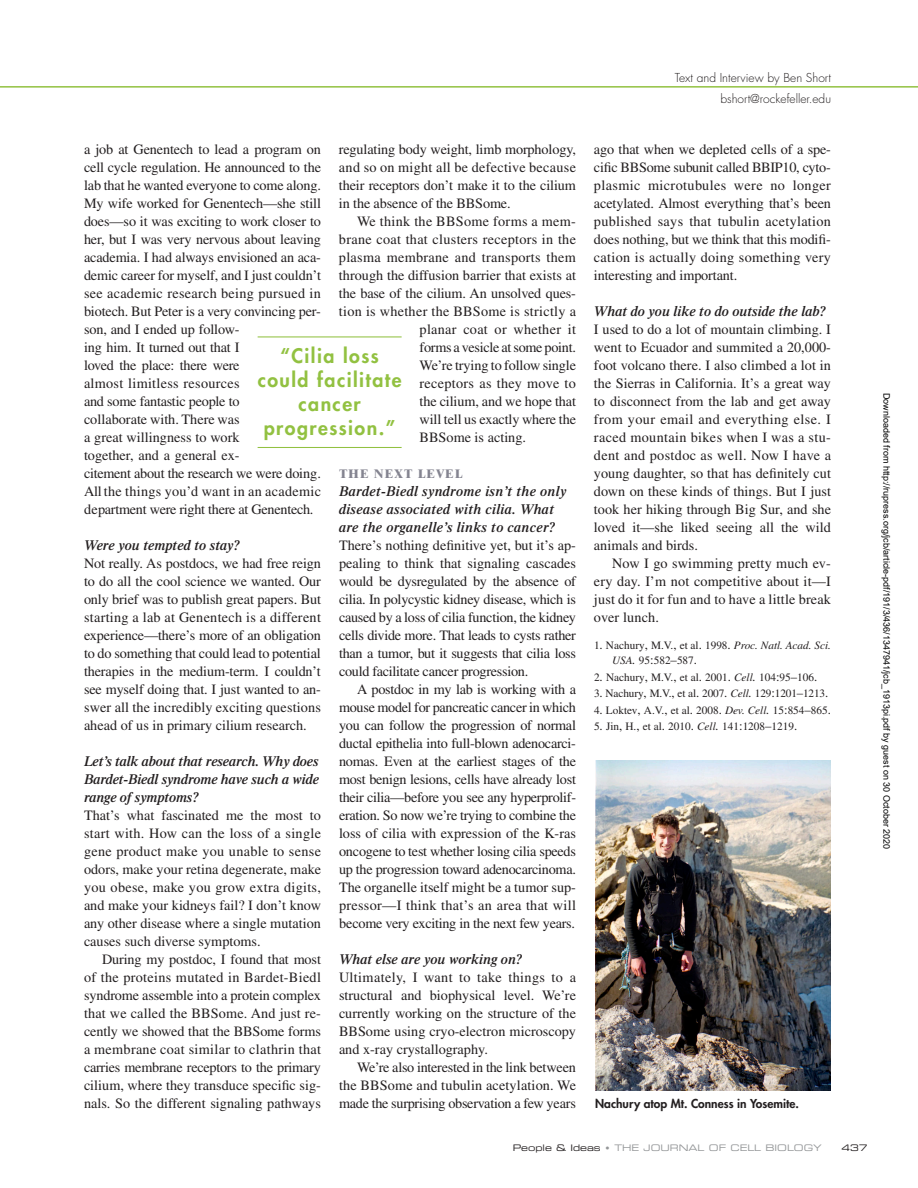
<style>
.page{position:relative;width:918px;height:1188px;background:#fff}
.page>*{position:absolute;margin:0;border:0;box-sizing:border-box;transform-origin:0 0}
.t1{font:800 19.5px/24px "Futura Std";letter-spacing:.075em;color:#92c141;text-align:center}
.t2{font:14.25px/18px "Times LT Std";letter-spacing:-.01em;color:#231f20;text-align:justify}
.t3{font:14.25px "Times LT Std";letter-spacing:.02em;color:#231f20}
.t4{font:italic 600 14.25px/18px "Times LT Std";color:#231f20;text-align:justify}
.t5{font:italic 600 14.25px/18px "Times LT Std";letter-spacing:.02em;color:#231f20}
.t6{font:300 12px/21px "Futura Std";color:#231f20;text-align:right}
.t7{font:800 12px "Futura Std";color:#231f20}
.t8{font:800 12px "Times LT Std";letter-spacing:.1em;color:#848490}
.t9{font:11.25px/15px "Times LT Std";color:#231f20}
.t10{font:9px "Arial";color:#000}
.t11{font:9px "Eurostile LT Std Ex 2";color:#949698}
.t12{font:9px "Eurostile LT Std Ex 2";color:#231f20}
.s1{font-size:12.75px}
.s2{font-style:italic}
.s3{font-style:italic;font-size:12.75px}
.s4{color:#231f20}
.s5{font-size:8.25px}
</style>
<div class="page">
<hr style="left:0;top:86px;width:918px;height:2px;background:#92c141">
<hr style="left:258px;top:336px;width:144px;height:1px;background:#92c141">
<hr style="left:258px;top:447px;width:144px;height:1px;background:#92c141">
<img style="left:595px;top:760px;width:236px;height:330px">
<p class="t6" style="left:675px;top:68px;width:158px">Text and Interview by Ben Short bshort@rockefeller.edu</p>
<p class="t2" style="left:84px;top:142px;width:239px;text-align:left">a job at Genentech to lead a program on cell cycle regulation. He announced to the lab that he wanted everyone to come along.<br>My wife worked for Genentech—she still does—so it was exciting to work closer to her, but I was very nervous about leaving academia. I had always envisioned an aca&shy;demic career for myself, and I just couldn’t see academic research being pursued in biotech. But Peter is a very convincing per&shy;son, and I ended up follow-<br>ing him. It turned out that I<br>loved the place: there were<br>almost limitless resources<br>and some fantastic people to<br>collaborate with. There was<br>a great willingness to work<br>together, and a general ex-<br>citement about the research we were doing.<br>All the things you’d want in an academic department were right there at Genentech.</p>
<p class="t4" style="left:84px;top:538px;width:158px">Were you tempted to stay?</p>
<p class="t2" style="left:84px;top:556px;width:239px">Not really. As postdocs, we had free reign to do all the cool science we wanted. Our only brief was to publish great papers. But starting a lab at Genentech is a different experience—there’s more of an obligation to do something that could lead to potential therapies in the medium-term. I couldn’t see myself doing that. I just wanted to an&shy;swer all the incredibly exciting questions ahead of us in primary cilium research.</p>
<p class="t4" style="left:84px;top:754px;width:236px">Let’s talk about that research. Why does Bardet-Biedl syndrome have such a wide range of symptoms?</p>
<p class="t2" style="left:84px;top:808px;width:239px">That’s what fascinated me the most to start with. How can the loss of a single gene product make you unable to sense odors, make your retina degenerate, make you obese, make you grow extra digits, and make your kidneys fail? I don’t know any other disease where a single mutation causes such diverse symptoms.</p>
<p class="t2" style="left:84px;top:952px;width:239px;text-indent:18px">During my postdoc, I found that most of the proteins mutated in Bardet-Biedl syndrome assemble into a protein complex that we called the BBSome. And just re&shy;cently we showed that the BBSome forms a membrane coat similar to clathrin that carries membrane receptors to the primary cilium, where they transduce specific sig&shy;nals. So the different signaling pathways</p>
<p class="t2" style="left:339px;top:142px;width:239px">regulating body weight, limb morphology, and so on might all be defective because their receptors don’t make it to the cilium in the absence of the BBSome.</p>
<p class="t3" style="left:357px;top:216px;width:221px">We think the BBSome forms a mem-</p>
<p class="t3" style="left:339px;top:234px;width:239px">brane coat that clusters receptors in the</p>
<p class="t3" style="left:339px;top:252px;width:239px">plasma membrane and transports them</p>
<p class="t2" style="left:339px;top:268px;width:239px">through the diffusion barrier that exists at</p>
<p class="t2" style="left:339px;top:286px;width:239px">the base of the cilium. An unsolved ques-</p>
<p class="t3" style="left:339px;top:306px;width:239px">tion is whether the BBSome is strictly a</p>
<p class="t3" style="left:420px;top:324px;width:158px">planar coat or whether it</p>
<p class="t2" style="left:420px;top:340px;width:158px">forms a vesicle at some point.</p>
<p class="t2" style="left:420px;top:358px;width:158px">We’re trying to follow single</p>
<p class="t3" style="left:420px;top:378px;width:158px">receptors as they move to</p>
<p class="t2" style="left:420px;top:394px;width:158px">the cilium, and we hope that</p>
<p class="t2" style="left:420px;top:412px;width:158px">will tell us exactly where the</p>
<p class="t2" style="left:420px;top:430px;width:108px">BBSome is acting.</p>
<p class="t8" style="left:339px;top:470px;width:125px">THE NEXT LEVEL</p>
<p class="t5" style="left:339px;top:484px;width:229px">Bardet-Biedl syndrome isn’t the only disease associated with cilia. What are the organelle’s links to cancer?</p>
<p class="t2" style="left:339px;top:538px;width:239px">There’s nothing definitive yet, but it’s ap&shy;pealing to think that signaling cascades would be dysregulated by the absence of cilia. In polycystic kidney disease, which is caused by a loss of cilia function, the kidney cells divide more. That leads to cysts rather than a tumor, but it suggests that cilia loss could facilitate cancer progression.</p>
<p class="t2" style="left:339px;top:682px;width:239px;text-indent:18px">A postdoc in my lab is working with a mouse model for pancreatic cancer in which you can follow the progression of normal ductal epithelia into full-blown adenocarci&shy;nomas. Even at the earliest stages of the most benign lesions, cells have already lost their cilia—before you see any hyperprolif&shy;eration. So now we’re trying to combine the loss of cilia with expression of the K-ras oncogene to test whether losing cilia speeds up the progression toward adenocarcinoma.<br>The organelle itself might be a tumor sup&shy;pressor—I think that’s an area that will become very exciting in the next few years.</p>
<p class="t4" style="left:339px;top:952px;width:186px">What else are you working on?</p>
<p class="t2" style="left:339px;top:970px;width:239px">Ultimately, I want to take things to a structural and biophysical level. We’re currently working on the structure of the BBSome using cryo-electron microscopy and x-ray crystallography.</p>
<p class="t2" style="left:339px;top:1060px;width:239px;text-indent:18px">We’re also interested in the link between the BBSome and tubulin acetylation. We made the surprising observation a few years</p>
<h1 class="t1" style="left:258px;top:345px;width:145px">“Cilia loss could facilitate cancer progression.”</h1>
<p class="t2" style="left:594px;top:142px;width:239px">ago that when we depleted cells of a spe&shy;cific BBSome subunit called BBIP10, cyto&shy;plasmic microtubules were no longer acetylated. Almost everything that’s been published says that tubulin acetylation does nothing, but we think that this modifi&shy;cation is actually doing something very interesting and important.</p>
<p class="t4" style="left:594px;top:304px;width:234px">What do you like to do outside the lab?</p>
<p class="t2" style="left:594px;top:322px;width:239px">I used to do a lot of mountain climbing. I went to Ecuador and summited a 20,000- foot volcano there. I also climbed a lot in the Sierras in California. It’s a great way to disconnect from the lab and get away from your email and everything else. I raced mountain bikes when I was a stu&shy;dent and postdoc as well. Now I have a young daughter, so that has definitely cut down on these kinds of things. But I just took her hiking through Big Sur, and she loved it—she liked seeing all the wild animals and birds.</p>
<p class="t2" style="left:594px;top:556px;width:239px;text-indent:18px">Now I go swimming pretty much ev&shy;ery day. I’m not competitive about it—I just do it for fun and to have a little break over lunch.</p>
<p class="t9" style="left:612px;top:639px;width:221px;text-indent:-18px">1<span class="s1">.</span> Nachury<span class="s1">,</span> M.V.<span class="s1">,</span> et al<span class="s1">.</span> 1998<span class="s1">.</span> <span class="s2">Proc. Natl. Acad. Sci.<br>USA</span><span class="s3">.</span> 95<span class="s1">:</span>582<span class="s1">–</span>587<span class="s1">.</span></p>
<p class="t9" style="left:594px;top:671px;width:225px">2<span class="s1">.</span> Nachury<span class="s1">,</span> M.V.<span class="s1">,</span> et al<span class="s1">.</span> 2001<span class="s1">.</span> <span class="s2">Cell</span><span class="s3">.</span> 104<span class="s1">:</span>95<span class="s1">–</span>106<span class="s1">.</span></p>
<p class="t9" style="left:594px;top:687px;width:236px">3<span class="s1">.</span> Nachury<span class="s1">,</span> M.V.<span class="s1">,</span> et al<span class="s1">.</span> 2007<span class="s1">.</span> <span class="s2">Cell</span><span class="s3">.</span> 129<span class="s1">:</span>1201<span class="s1">–</span>1213<span class="s1">.</span></p>
<p class="t9" style="left:594px;top:704px;width:238px">4<span class="s1">.</span> Loktev<span class="s1">,</span> A.V.<span class="s1">,</span> et al<span class="s1">.</span> 2008<span class="s1">.</span> <span class="s2">Dev. Cell</span><span class="s3">.</span> 15<span class="s1">:</span>854<span class="s1">–</span>865<span class="s1">.</span></p>
<p class="t9" style="left:594px;top:720px;width:205px">5<span class="s1">.</span> Jin<span class="s1">,</span> H.<span class="s1">,</span> et al<span class="s1">.</span> 2010<span class="s1">.</span> <span class="s2">Cell</span><span class="s3">.</span> 141<span class="s1">:</span>1208<span class="s1">–</span>1219<span class="s1">.</span></p>
<p class="t7" style="left:595px;top:1098px;width:205px">Nachury atop Mt. Conness in Yosemite.</p>
<p class="t11" style="left:513px;top:1144px;width:311px"><span class="s4">People &amp; Ideas</span> <span class="s5">•</span> THE JOURNAL OF CELL BIOLOGY</p>
<p class="t12" style="left:842px;top:1144px;width:28px">437</p>
<p class="t10" style="left:890px;top:393px;width:458px;rotate:90deg">Downloaded from http://rupress.org/jcb/article-pdf/191/3/436/1347941/jcb_1913pi.pdf by guest on 30 October 2020</p>
</div>
